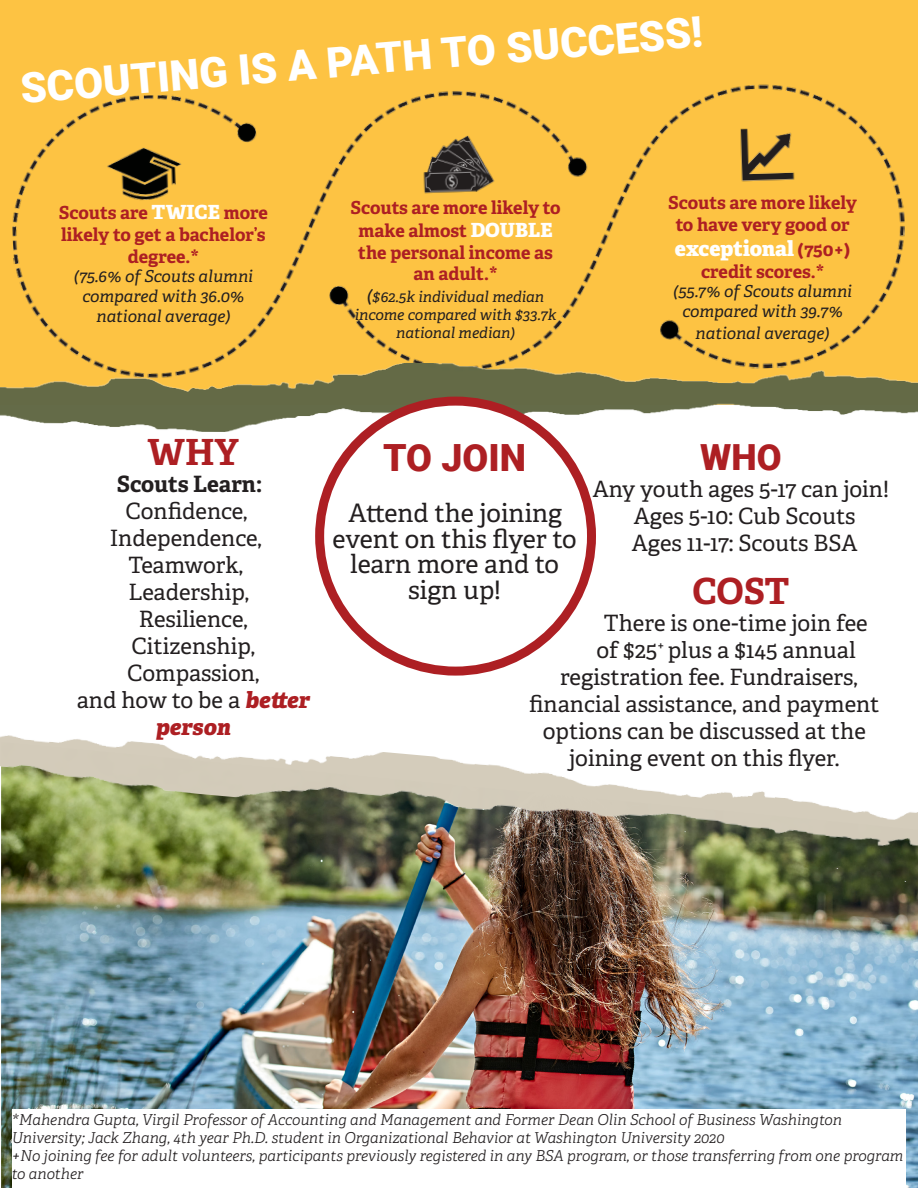
<style>
.page{position:relative;width:918px;height:1188px;background:#fff}
.page>*{position:absolute;margin:0;border:0;box-sizing:border-box;transform-origin:0 0}
.t1{font:900 42px "Roboto";color:#fff}
.t2{font:900 37.5px "Roboto";color:#ad1f23}
.t3{font:700 36px "Adelle";letter-spacing:-.005em;color:#ad1f23}
.t4{font:900 36px "Roboto";color:#ad1f23}
.t5{font:25.5px/25.5px "Adelle";color:#231f20;text-align:center}
.t6{font:22.5px "Adelle";color:#231f20}
.t7{font:italic 800 22.5px/27px "Adelle";color:#ad1f23;text-align:center}
.t8{font:700 22.5px "Adelle";color:#231f20}
.t9{font:800 21px "Adelle";color:#fff}
.Paragraph_Style_1{font:700 18px/21.6px "Adelle";letter-spacing:-.005em;color:#ad1f23;text-align:center}
.Paragraph_Style_1-2{font:italic 16.5px/19.8px "Adelle";color:#231f20;text-align:center}
.t10{font:italic 300 15px/18px "Adelle";color:#231f20}
.t11{font:italic 15px/18px "Adelle";color:#231f20;text-align:center}
.s1{font-weight:800;font-size:19.5px;color:#fff}
.s2{font-size:18px}
.s3{font-weight:700;font-size:18px;color:#ad1f23}
.s4{font-weight:400;font-style:normal;color:#231f20}
</style>
<div class="page">
<div style="left:0;top:0;width:918px;height:361px;background:#fdc343"></div>
<img style="left:1px;top:858px;width:917px;height:330px">
<div style="left:9px;top:72px;width:900px;height:289px;background:#fdc343"></div>
<div style="left:12px;top:1109px;width:893px;height:79px;background:#fff"></div>
<img style="left:0;top:361px;width:918px;height:74px">
<div style="left:320px;top:401px;width:272px;height:270px;background:#fff;border-radius:50%"></div>
<div style="left:315px;top:397px;width:281px;height:279px;border:9px solid #ad1f23;border-radius:50%"></div>
<img style="left:0;top:735px;width:918px;height:123px">
<p class="t1" style="left:18px;top:60px;width:686px;rotate:-5deg">SCOUTING IS A PATH TO SUCCESS!</p>
<p class="Paragraph_Style_1" style="left:59px;top:202px;width:211px">Scouts are <span class="s1">TWICE</span> more likely to get a bachelor’s degree.*</p>
<p class="Paragraph_Style_1-2" style="left:74px;top:267px;width:181px">(75.6% of Scouts alumni compared with 36.0% national average)</p>
<p class="Paragraph_Style_1" style="left:351px;top:196px;width:212px;line-height:23.4px">Scouts are more likely to make almost <span class="s1">DOUBLE</span></p>
<p class="Paragraph_Style_1" style="left:358px;top:242px;width:196px">the personal income as an adult.*</p>
<p class="t11" style="left:355px;top:288px;width:203px"><span class="s2">(</span>$62.5k individual median income compared with $33.7k national median)</p>
<p class="Paragraph_Style_1" style="left:668px;top:192px;width:190px">Scouts are more likely to have very good or</p>
<p class="t9" style="left:675px;top:235px;width:177px">exceptional <span class="s3">(750+)</span></p>
<p class="Paragraph_Style_1" style="left:701px;top:261px;width:125px">credit scores.*</p>
<p class="Paragraph_Style_1-2" style="left:673px;top:282px;width:181px">(55.7% of Scouts alumni compared with 39.7%</p>
<p class="Paragraph_Style_1-2" style="left:696px;top:323px;width:136px">national average)</p>
<p class="t3" style="left:148px;top:429px;width:93px">WHY</p>
<p class="t8" style="left:117px;top:469px;width:147px">Scouts Learn:</p>
<p class="t6" style="left:125px;top:497px;width:123px">Confidence,</p>
<p class="t6" style="left:110px;top:524px;width:154px">Independence,</p>
<p class="t6" style="left:128px;top:551px;width:116px">Teamwork,</p>
<p class="t6" style="left:128px;top:578px;width:122px">Leadership,</p>
<p class="t6" style="left:139px;top:605px;width:110px">Resilience,</p>
<p class="t6" style="left:131px;top:632px;width:125px">Citizenship,</p>
<p class="t6" style="left:127px;top:659px;width:134px">Compassion,</p>
<p class="t7" style="left:77px;top:686px;width:234px"><span class="s4">and how to be a</span> better person</p>
<p class="t2" style="left:383px;top:432px;width:144px">TO JOIN</p>
<p class="t5" style="left:333px;top:501px;width:245px">Attend the joining event on this flyer to learn more and to sign up!</p>
<p class="t4" style="left:700px;top:432px;width:83px">WHO</p>
<p class="t6" style="left:593px;top:475px;width:298px">Any youth ages 5-17 can join!</p>
<p class="t6" style="left:634px;top:502px;width:223px">Ages 5-10: Cub Scouts</p>
<p class="t6" style="left:632px;top:529px;width:227px">Ages 11-17: Scouts BSA</p>
<p class="t3" style="left:693px;top:568px;width:99px">COST</p>
<p class="t6" style="left:604px;top:609px;width:265px">There is one-time join fee</p>
<p class="t6" style="left:596px;top:636px;width:261px">of $25<sup>+</sup> plus a $145 annual</p>
<p class="t6" style="left:560px;top:663px;width:299px">registration fee. Fundraisers,</p>
<p class="t6" style="left:529px;top:690px;width:352px">financial assistance, and payment</p>
<p class="t6" style="left:543px;top:717px;width:325px">options can be discussed at the</p>
<p class="t6" style="left:569px;top:744px;width:272px">joining event on this flyer.</p>
<p class="t10" style="left:12px;top:1111px;width:832px">*Mahendra Gupta, Virgil Professor of Accounting and Management and Former Dean Olin School of Business Washington<br>University; Jack Zhang, 4th year Ph.D. student in Organizational Behavior at Washington University 2020</p>
<p class="t10" style="left:12px;top:1147px;width:893px">+No joining fee for adult volunteers, participants previously registered in any BSA program, or those transferring from one program to another</p>
</div>
